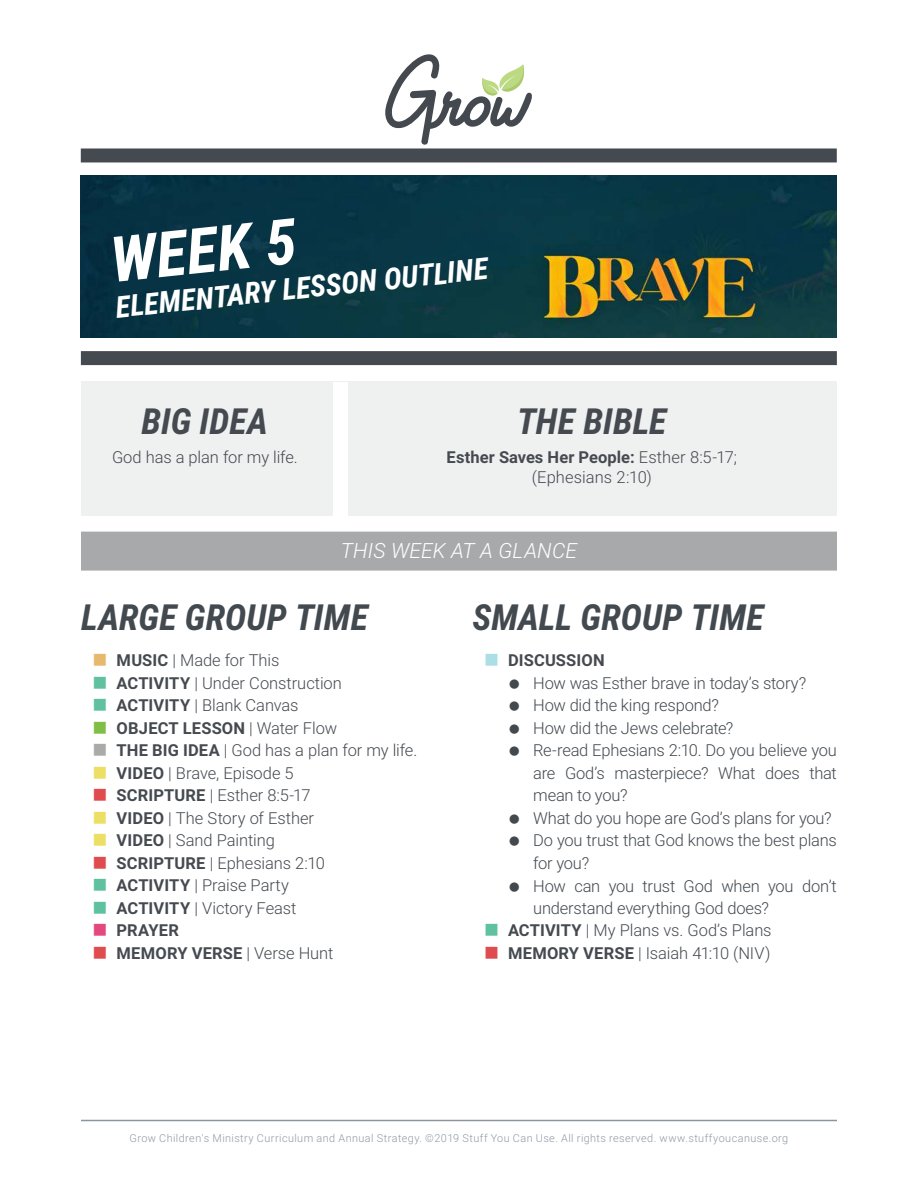
<style>
.page{position:relative;width:918px;height:1188px;background:#fff}
.page>*{position:absolute;margin:0;border:0;box-sizing:border-box;transform-origin:0 0}
.t1{font:italic 700 63px "Roboto Condensed";color:#fff}
.t2{font:italic 700 36px "Roboto Condensed";color:#42494f}
.t3{font:italic 700 36px "Roboto Condensed";color:#454a50}
.t4{font:italic 700 30px "Roboto Condensed";color:#fff}
.t5{font:italic 300 21px "Roboto";letter-spacing:.005em;color:#fff}
.t6{font:300 16.5px/22.5px "Roboto";letter-spacing:-.005em;color:#454a50}
.t7{font:300 16.5px "Roboto";letter-spacing:-.015em;color:#42494f}
.t8{font:300 16.5px/19.8px "Roboto";color:#424950;text-align:center}
.t9{font:700 16.5px "Roboto";letter-spacing:.005em;color:#454a50}
.t10{font:300 10.8px "Roboto";letter-spacing:.04em;color:#8e99a5}
.s1{font-weight:700;color:#454a50}
.s2{font-weight:700}
</style>
<div class="page">
<div style="left:81px;top:148px;width:756px;height:14px;background:#454a50"></div>
<svg style="left:385px;top:54px;width:147px;height:91px"></svg>
<img style="left:81px;top:176px;width:756px;height:162px">
<div style="left:81px;top:351px;width:756px;height:14px;background:#454a50"></div>
<hr style="left:81px;top:1120px;width:756px;height:1px;background:#8c949d">
<div style="left:81px;top:381px;width:756px;height:135px;background:#eff0f0"></div>
<div style="left:333px;top:382px;width:15px;height:134px;background:#fff"></div>
<div style="left:81px;top:532px;width:756px;height:39px;background:#a7a9ab"></div>
<h1 class="t1" style="left:107px;top:224px;width:188px;rotate:-6deg">WEEK 5</h1>
<h3 class="t4" style="left:114px;top:290px;width:376px;rotate:-6deg">ELEMENTARY LESSON OUTLINE</h3>
<h2 class="t3" style="left:142px;top:400px;width:128px">BIG IDEA</h2>
<p class="t8" style="left:112px;top:448px;width:187px">God has a plan for my life.</p>
<h2 class="t3" style="left:517px;top:400px;width:151px">THE BIBLE</h2>
<p class="t8" style="left:447px;top:448px;width:292px"><span class="s1">Esther Saves Her People:</span> Esther 8:5-17; (Ephesians 2:10)</p>
<p class="t5" style="left:341px;top:542px;width:238px">THIS WEEK AT A GLANCE</p>
<h2 class="t2" style="left:81px;top:597px;width:289px">LARGE GROUP TIME</h2>
<p class="t6" style="left:117px;top:651px;width:302px"><span class="s2">MUSIC</span> | Made for This<br><span class="s2">ACTIVITY</span> | Under Construction<br><span class="s2">ACTIVITY</span> | Blank Canvas<br><span class="s2">OBJECT LESSON</span> | Water Flow<br><span class="s2">THE BIG IDEA</span> | God has a plan for my life.<br><span class="s2">VIDEO</span> | Brave, Episode 5<br><span class="s2">SCRIPTURE</span> | Esther 8:5-17<br><span class="s2">VIDEO</span> | The Story of Esther<br><span class="s2">VIDEO</span> | Sand Painting<br><span class="s2">SCRIPTURE</span> | Ephesians 2:10<br><span class="s2">ACTIVITY</span> | Praise Party<br><span class="s2">ACTIVITY</span> | Victory Feast<br><span class="s2">PRAYER<br>MEMORY VERSE</span> | Verse Hunt</p>
<h2 class="t2" style="left:472px;top:597px;width:293px">SMALL GROUP TIME</h2>
<p class="t9" style="left:508px;top:653px;width:98px">DISCUSSION</p>
<p class="t7" style="left:533px;top:676px;width:275px">How was Esther brave in today’s story?</p>
<p class="t7" style="left:533px;top:698px;width:187px">How did the king respond?</p>
<p class="t7" style="left:533px;top:721px;width:202px">How did the Jews celebrate?</p>
<p class="t7" style="left:533px;top:743px;width:305px">Re-read Ephesians 2:10. Do you believe you</p>
<p class="t7" style="left:533px;top:766px;width:305px">are God’s masterpiece? What does that</p>
<p class="t7" style="left:533px;top:788px;width:96px">mean to you?</p>
<p class="t7" style="left:533px;top:811px;width:300px">What do you hope are God’s plans for you?</p>
<p class="t7" style="left:533px;top:833px;width:305px">Do you trust that God knows the best plans</p>
<p class="t7" style="left:533px;top:856px;width:57px">for you?</p>
<p class="t7" style="left:533px;top:878px;width:305px">How can you trust God when you don’t</p>
<p class="t7" style="left:533px;top:901px;width:237px">understand everything God does?</p>
<p class="t6" style="left:508px;top:921px;width:265px"><span class="s2">ACTIVITY</span> | My Plans vs. God’s Plans</p>
<p class="t6" style="left:508px;top:943px;width:264px"><span class="s2">MEMORY VERSE</span> | Isaiah 41:10 (NIV)</p>
<p class="t10" style="left:130px;top:1134px;width:660px">Grow Children's Ministry Curriculum and Annual Strategy. ©2019 Stuff You Can Use. All rights reserved. www.stuffyoucanuse.org</p>
</div>
